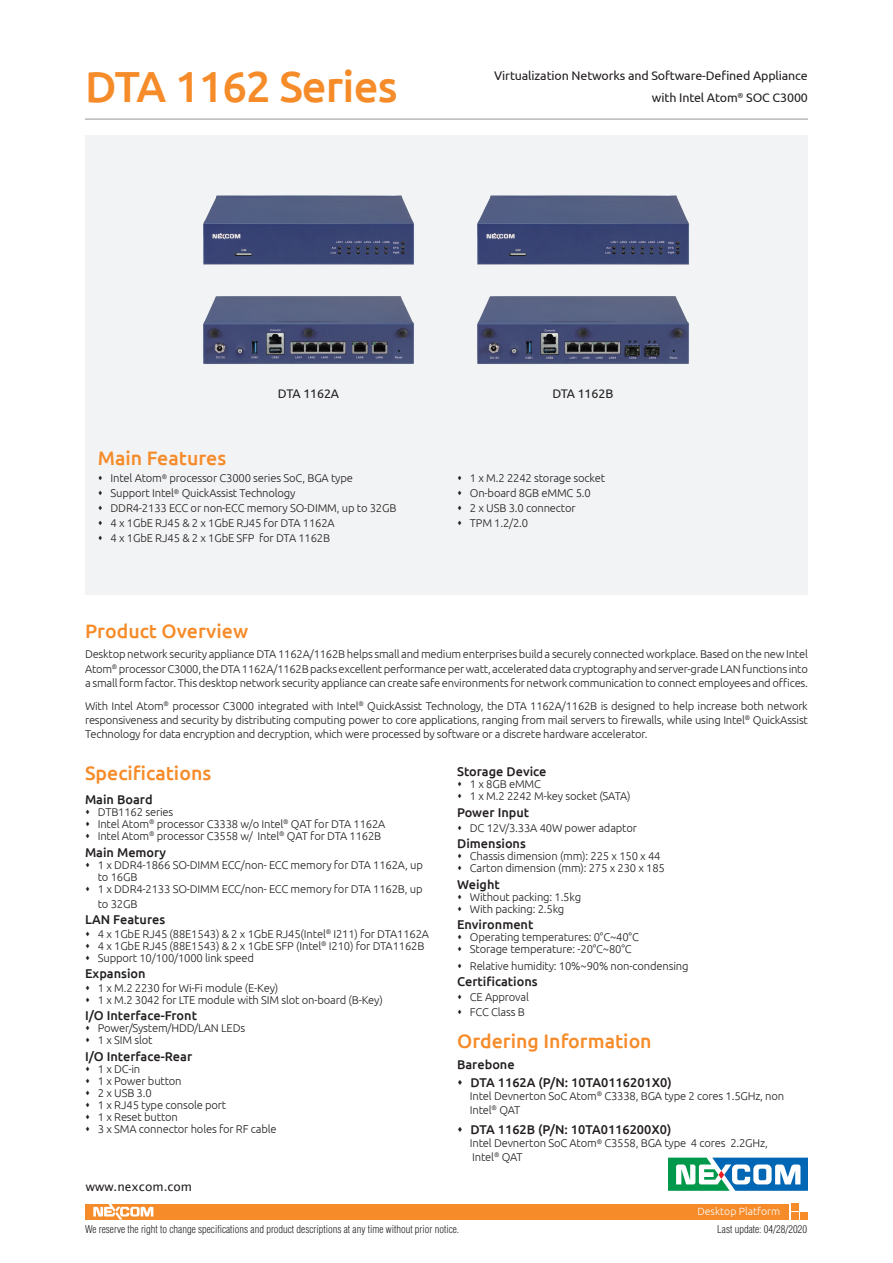
<style>
.page{position:relative;width:893px;height:1263px;background:#fff}
.page>*{position:absolute;margin:0;border:0;box-sizing:border-box;transform-origin:0 0}
.t1{font:500 43.5px "Ubuntu";letter-spacing:-.02em;color:#f68b29}
.t2{font:500 19.5px "Ubuntu";color:#f68b29}
.t3{font:500 12.75px/18px "Ubuntu";color:#231f20}
.t4{font:12.45px/22.5px "Ubuntu";letter-spacing:-.01em;color:#231f20;text-align:right}
.t5{font:12px "Lucida Sans Unicode";color:#231f20}
.t6{font:300 11.25px/12px "Ubuntu";letter-spacing:-.015em;color:#231f20}
.t7{font:300 condensed 10.5px "Helvetica";color:#231f20}
.t8{font:300 10.5px "Ubuntu";color:#fff}
</style>
<div class="page">
<svg style="left:668px;top:1157px;width:140px;height:34px"></svg>
<div style="left:85px;top:136px;width:723px;height:459px;background:#f2f3f4"></div>
<div style="left:85px;top:1204px;width:703px;height:15px;background:#f68b29"></div>
<svg style="left:93px;top:1204px;width:60px;height:15px"></svg>
<hr style="left:85px;top:119px;width:723px;height:1px;background:#939598">
<div style="left:791px;top:1203px;width:7px;height:7px;background:#f68b29"></div>
<div style="left:791px;top:1213px;width:7px;height:7px;background:#f68b29"></div>
<div style="left:801px;top:1213px;width:7px;height:7px;background:#f68b29"></div>
<img style="left:203px;top:296px;width:211px;height:68px">
<img style="left:203px;top:195px;width:211px;height:70px">
<img style="left:477px;top:296px;width:212px;height:68px">
<img style="left:477px;top:195px;width:212px;height:70px">
<h1 class="t1" style="left:85px;top:59px;width:314px">DTA 1162 Series</h1>
<p class="t4" style="left:494px;top:63px;width:315px">Virtualization Networks and Software-Defined Appliance with Intel Atom<sup>®</sup> SOC C3000</p>
<h2 class="t2" style="left:98px;top:446px;width:130px">Main Features</h2>
<p class="t4" style="left:278px;top:382px;width:63px">DTA 1162A</p>
<p class="t4" style="left:552px;top:382px;width:63px">DTA 1162B</p>
<p class="t6" style="left:111px;top:471px;width:287px;line-height:15px">Intel Atom<sup>®</sup> processor C3000 series SoC, BGA type<br>Support Intel<sup>®</sup> QuickAssist Technology<br>DDR4-2133 ECC or non-ECC memory SO-DIMM, up to 32GB 4 x 1GbE RJ45 &amp; 2 x 1GbE RJ45 for DTA 1162A<br>4 x 1GbE RJ45 &amp; 2 x 1GbE SFP for DTA 1162B</p>
<p class="t6" style="left:470px;top:471px;width:137px;line-height:15px">1 x M.2 2242 storage socket<br>On-board 8GB eMMC 5.0<br>2 x USB 3.0 connector<br>TPM 1.2/2.0</p>
<h2 class="t2" style="left:85px;top:618px;width:165px">Product Overview</h2>
<p class="t6" style="left:85px;top:647px;width:724px;line-height:14.2px;text-align:justify">Desktop network security appliance DTA 1162A/1162B helps small and medium enterprises build a securely connected workplace. Based on the new Intel Atom<sup>®</sup> processor C3000, the DTA 1162A/1162B packs excellent performance per watt, accelerated data cryptography and server-grade LAN functions into a small form factor. This desktop network security appliance can create safe environments for network communication to connect employees and offices.</p>
<p class="t6" style="left:85px;top:698px;width:724px;line-height:14.2px;text-align:justify">With Intel Atom<sup>®</sup> processor C3000 integrated with Intel<sup>®</sup> QuickAssist Technology, the DTA 1162A/1162B is designed to help increase both network responsiveness and security by distributing computing power to core applications, ranging from mail servers to firewalls, while using Intel<sup>®</sup> QuickAssist Technology for data encryption and decryption, which were processed by software or a discrete hardware accelerator.</p>
<h2 class="t2" style="left:85px;top:761px;width:128px">Specifications</h2>
<p class="t3" style="left:85px;top:790px;width:69px">Main Board</p>
<p class="t6" style="left:98px;top:806px;width:289px">DTB1162 series<br>Intel Atom<sup>®</sup> processor C3338 w/o Intel<sup>®</sup> QAT for DTA 1162A<br>Intel Atom<sup>®</sup> processor C3558 w/ Intel<sup>®</sup> QAT for DTA 1162B</p>
<p class="t3" style="left:85px;top:843px;width:83px">Main Memory</p>
<p class="t6" style="left:98px;top:858px;width:327px">1 x DDR4-1866 SO-DIMM ECC/non- ECC memory for DTA 1162A, up to 16GB<br>1 x DDR4-2133 SO-DIMM ECC/non- ECC memory for DTA 1162B, up</p>
<p class="t6" style="left:98px;top:897px;width:41px">to 32GB</p>
<p class="t3" style="left:85px;top:910px;width:82px">LAN Features</p>
<p class="t6" style="left:98px;top:927px;width:333px">4 x 1GbE RJ45 (88E1543) &amp; 2 x 1GbE RJ45(Intel<sup>®</sup> I211) for DTA1162A<br>4 x 1GbE RJ45 (88E1543) &amp; 2 x 1GbE SFP (Intel<sup>®</sup> I210) for DTA1162B<br>Support 10/100/1000 link speed</p>
<p class="t3" style="left:85px;top:964px;width:62px">Expansion</p>
<p class="t6" style="left:98px;top:981px;width:287px">1 x M.2 2230 for Wi-Fi module (E-Key)<br>1 x M.2 3042 for LTE module with SIM slot on-board (B-Key)</p>
<p class="t3" style="left:85px;top:1006px;width:113px">I/O Interface-Front</p>
<p class="t6" style="left:98px;top:1022px;width:149px">Power/System/HDD/LAN LEDs<br>1 x SIM slot</p>
<p class="t3" style="left:85px;top:1047px;width:109px">I/O Interface-Rear</p>
<p class="t6" style="left:98px;top:1062px;width:180px">1 x DC-in<br>1 x Power button<br>2 x USB 3.0<br>1 x RJ45 type console port<br>1 x Reset button<br>3 x SMA connector holes for RF cable</p>
<p class="t3" style="left:457px;top:762px;width:91px">Storage Device</p>
<p class="t6" style="left:470px;top:778px;width:162px">1 x 8GB eMMC<br>1 x M.2 2242 M-key socket (SATA)</p>
<p class="t3" style="left:457px;top:803px;width:74px">Power Input</p>
<p class="t6" style="left:470px;top:821px;width:169px">DC 12V/3.33A 40W power adaptor</p>
<p class="t3" style="left:457px;top:834px;width:70px">Dimensions</p>
<p class="t6" style="left:470px;top:850px;width:197px">Chassis dimension (mm): 225 x 150 x 44<br>Carton dimension (mm): 275 x 230 x 185</p>
<p class="t3" style="left:457px;top:875px;width:44px">Weight</p>
<p class="t6" style="left:470px;top:890px;width:113px">Without packing: 1.5kg<br>With packing: 2.5kg</p>
<p class="t3" style="left:457px;top:915px;width:78px">Environment</p>
<p class="t6" style="left:470px;top:931px;width:170px">Operating temperatures: 0°C~40°C<br>Storage temperature: -20°C~80°C</p>
<p class="t6" style="left:470px;top:959px;width:220px">Relative humidity: 10%~90% non-condensing</p>
<p class="t3" style="left:457px;top:972px;width:82px">Certifications</p>
<p class="t6" style="left:470px;top:989px;width:61px;line-height:15px">CE Approval<br>FCC Class B</p>
<h2 class="t2" style="left:457px;top:1028px;width:196px">Ordering Information</h2>
<p class="t3" style="left:471px;top:1055px;width:203px;text-indent:-14px">Barebone<br>DTA 1162A (P/N: 10TA0116201X0)</p>
<p class="t6" style="left:470px;top:1089px;width:316px;line-height:13.5px">Intel Devnerton SoC Atom<sup>®</sup> C3338, BGA type 2 cores 1.5GHz, non<br>Intel<sup>®</sup> QAT</p>
<p class="t3" style="left:471px;top:1120px;width:202px">DTA 1162B (P/N: 10TA0116200X0)</p>
<p class="t6" style="left:470px;top:1136px;width:299px;line-height:13.5px">Intel Devnerton SoC Atom<sup>®</sup> C3558, BGA type 4 cores 2.2GHz,<br>Intel<sup>®</sup> QAT</p>
<p class="t5" style="left:86px;top:1177px;width:108px">www.nexcom.com</p>
<p class="t7" style="left:85px;top:1222px;width:376px">We reserve the right to change specifications and product descriptions at any time without prior notice.</p>
<p class="t7" style="left:717px;top:1222px;width:91px">Last update: 04/28/2020</p>
<p class="t8" style="left:697px;top:1205px;width:84px">Desktop Platform</p>
</div>
